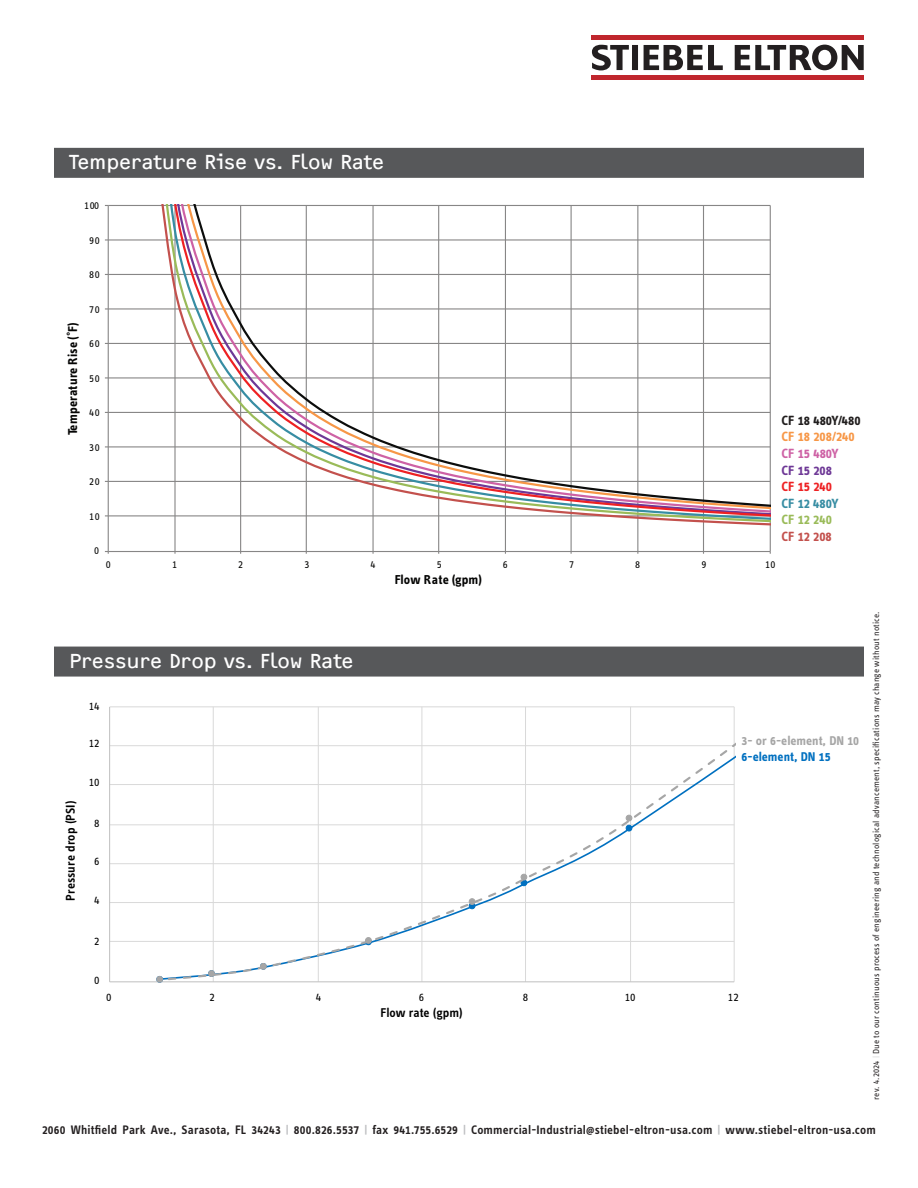
<style>
.page{position:relative;width:918px;height:1188px;background:#fff}
.page>*{position:absolute;margin:0;border:0;box-sizing:border-box;transform-origin:0 0}
.t1{font:21px "F2 FOCR Bczyk Com";color:#fff}
.t2{font:700 13.8px/16.5px "STE Info Text";letter-spacing:-.005em;color:#211e1e}
.t3{font:700 13.35px "STE Info Text";letter-spacing:.01em;color:#050504}
.t4{font:600 13.2px "STE Info Text";color:#000}
.t5{font:700 13.2px "STE Info Text";color:#a6a6a6}
.t6{font:700 13.2px "STE Info Text";color:#0070c0}
.t7{font:600 12.75px "STE Info Text";letter-spacing:.015em;color:#231f20}
.t8{font:12px "STE Info Text";color:#000}
.t9{font:11.1px "STE Info Text";letter-spacing:.05em;color:#050504}
.t10{font:9px "STE Info Text";letter-spacing:.02em;color:#231f20}
.s1{color:#f79747}
.s2{color:#ce62a5}
.s3{color:#6e3896}
.s4{color:#ee2123}
.s5{color:#378da3}
.s6{color:#9abb59}
.s7{color:#c3514d}
.s8{color:#d1d2d4}
.s9{color:#bcbdc0}
.s10{font-size:9px}
</style>
<div class="page">
<hr style="left:592px;top:36px;width:272px;height:4px;background:#c0262d">
<hr style="left:592px;top:75px;width:272px;height:4px;background:#c0262d">
<svg style="left:644px;top:45px;width:79px;height:25px"></svg>
<div style="left:632px;top:45px;width:6px;height:25px;background:#231f20"></div>
<svg style="left:735px;top:45px;width:129px;height:25px"></svg>
<svg style="left:592px;top:45px;width:37px;height:25px"></svg>
<div style="left:54px;top:148px;width:810px;height:30px;background:#57585a"></div>
<hr style="left:108px;top:515px;width:662px;height:1px;background:#878686">
<hr style="left:108px;top:481px;width:662px;height:1px;background:#878686">
<hr style="left:108px;top:446px;width:662px;height:1px;background:#878686">
<hr style="left:108px;top:412px;width:662px;height:1px;background:#878686">
<hr style="left:108px;top:377px;width:662px;height:1px;background:#878686">
<hr style="left:108px;top:343px;width:662px;height:1px;background:#878686">
<hr style="left:108px;top:308px;width:662px;height:2px;background:#878686">
<hr style="left:108px;top:274px;width:662px;height:1px;background:#878686">
<hr style="left:108px;top:239px;width:662px;height:2px;background:#878686">
<hr style="left:108px;top:205px;width:662px;height:1px;background:#878686">
<hr style="left:174px;top:205px;width:2px;height:347px;background:#878686">
<hr style="left:240px;top:205px;width:1px;height:347px;background:#878686">
<hr style="left:306px;top:205px;width:1px;height:347px;background:#878686">
<hr style="left:372px;top:205px;width:2px;height:347px;background:#878686">
<hr style="left:438px;top:205px;width:1px;height:347px;background:#878686">
<hr style="left:505px;top:205px;width:1px;height:347px;background:#878686">
<hr style="left:571px;top:205px;width:1px;height:347px;background:#878686">
<hr style="left:637px;top:205px;width:1px;height:347px;background:#878686">
<hr style="left:703px;top:205px;width:1px;height:347px;background:#878686">
<hr style="left:770px;top:205px;width:1px;height:347px;background:#878686">
<hr style="left:108px;top:205px;width:1px;height:347px;background:#878686">
<hr style="left:108px;top:551px;width:662px;height:1px;background:#878686">
<svg style="left:139px;top:205px;width:632px;height:337px"></svg>
<div style="left:54px;top:647px;width:810px;height:30px;background:#57585a"></div>
<hr style="left:110px;top:941px;width:624px;height:1px;background:#d9d9d9">
<hr style="left:110px;top:902px;width:624px;height:1px;background:#d9d9d9">
<hr style="left:110px;top:863px;width:624px;height:1px;background:#d9d9d9">
<hr style="left:110px;top:824px;width:624px;height:1px;background:#d9d9d9">
<hr style="left:110px;top:784px;width:624px;height:1px;background:#d9d9d9">
<hr style="left:110px;top:745px;width:624px;height:1px;background:#d9d9d9">
<hr style="left:110px;top:706px;width:624px;height:1px;background:#d9d9d9">
<hr style="left:734px;top:707px;width:1px;height:275px;background:#d9d9d9">
<hr style="left:109px;top:707px;width:1px;height:275px;background:#bfbfbf">
<hr style="left:110px;top:981px;width:624px;height:1px;background:#bfbfbf">
<svg style="left:168px;top:706px;width:567px;height:274px"></svg>
<svg style="left:626px;top:815px;width:6px;height:16px"></svg>
<svg style="left:521px;top:874px;width:6px;height:12px"></svg>
<svg style="left:469px;top:899px;width:6px;height:10px"></svg>
<div style="left:469px;top:898px;width:6px;height:7px;border:1px solid #a6a6a6;border-radius:50%"></div>
<svg style="left:366px;top:939px;width:5px;height:6px"></svg>
<div style="left:365px;top:937px;width:7px;height:7px;border:1px solid #a6a6a6;border-radius:50%"></div>
<svg style="left:260px;top:963px;width:6px;height:6px"></svg>
<div style="left:260px;top:963px;width:7px;height:7px;border:1px solid #a6a6a6;border-radius:50%"></div>
<div style="left:208px;top:970px;width:7px;height:7px;border:1px solid #a6a6a6;border-radius:50%"></div>
<svg style="left:157px;top:976px;width:6px;height:6px"></svg>
<div style="left:156px;top:976px;width:7px;height:7px;border:1px solid #a6a6a6;border-radius:50%"></div>
<p class="t1" style="left:69px;top:150px;width:317px">Temperature Rise vs. Flow Rate</p>
<p class="t9" style="left:84px;top:199px;width:17px">100</p>
<p class="t9" style="left:89px;top:234px;width:12px">90</p>
<p class="t9" style="left:89px;top:268px;width:12px">80</p>
<p class="t3" style="left:65px;top:435px;width:114px;rotate:-90deg">Temperature Rise (˚F)</p>
<p class="t9" style="left:89px;top:303px;width:12px">70</p>
<p class="t9" style="left:89px;top:337px;width:12px">60</p>
<p class="t9" style="left:89px;top:372px;width:12px">50</p>
<p class="t9" style="left:89px;top:406px;width:12px">40</p>
<p class="t9" style="left:89px;top:441px;width:12px">30</p>
<p class="t9" style="left:89px;top:475px;width:12px">20</p>
<p class="t9" style="left:89px;top:510px;width:12px">10</p>
<p class="t9" style="left:94px;top:544px;width:7px">0</p>
<p class="t2" style="left:781px;top:412px;width:81px">CF 18 480Y/480<br><span class="s1">CF 18 208/240<br></span><span class="s2">CF 15 480Y<br></span><span class="s3">CF 15 208<br></span><span class="s4">CF 15 240<br></span><span class="s5">CF 12 480Y<br></span><span class="s6">CF 12 240<br></span><span class="s7">CF 12 208</span></p>
<p class="t9" style="left:106px;top:558px;width:7px">0</p>
<p class="t9" style="left:172px;top:558px;width:7px">1</p>
<p class="t9" style="left:238px;top:558px;width:7px">2</p>
<p class="t9" style="left:304px;top:558px;width:7px">3</p>
<p class="t9" style="left:371px;top:558px;width:7px">4</p>
<p class="t9" style="left:437px;top:558px;width:7px">5</p>
<p class="t9" style="left:503px;top:558px;width:7px">6</p>
<p class="t9" style="left:569px;top:558px;width:7px">7</p>
<p class="t9" style="left:635px;top:558px;width:7px">8</p>
<p class="t9" style="left:701px;top:558px;width:7px">9</p>
<p class="t9" style="left:765px;top:558px;width:12px">10</p>
<p class="t3" style="left:395px;top:572px;width:88px">Flow Rate (gpm)</p>
<p class="t1" style="left:69px;top:649px;width:286px">Pressure Drop vs. Flow Rate</p>
<p class="t4" style="left:63px;top:901px;width:101px;rotate:-90deg">Pressure drop (PSI)</p>
<p class="t8" style="left:89px;top:699px;width:12px">14</p>
<p class="t8" style="left:89px;top:737px;width:12px">12</p>
<p class="t8" style="left:89px;top:776px;width:12px">10</p>
<p class="t8" style="left:94px;top:816px;width:7px">8</p>
<p class="t8" style="left:94px;top:855px;width:7px">6</p>
<p class="t8" style="left:94px;top:894px;width:7px">4</p>
<p class="t5" style="left:742px;top:733px;width:119px">3- or 6-element, DN 10</p>
<p class="t6" style="left:742px;top:749px;width:91px">6-element, DN 15</p>
<p class="t8" style="left:94px;top:934px;width:7px">2</p>
<p class="t8" style="left:94px;top:973px;width:7px">0</p>
<p class="t8" style="left:419px;top:990px;width:7px">6</p>
<p class="t4" style="left:380px;top:1005px;width:84px">Flow rate (gpm)</p>
<p class="t8" style="left:106px;top:990px;width:7px">0</p>
<p class="t8" style="left:209px;top:990px;width:7px">2</p>
<p class="t8" style="left:316px;top:990px;width:7px">4</p>
<p class="t8" style="left:523px;top:990px;width:7px">8</p>
<p class="t8" style="left:625px;top:990px;width:12px">10</p>
<p class="t8" style="left:728px;top:990px;width:12px">12</p>
<p class="t10" style="left:871px;top:1100px;width:490px;rotate:-90deg">rev. 4.2024 <span class="s8">|</span> Due to our continuous process of engineering and technological advancement, specifications may change without notice.</p>
<p class="t7" style="left:42px;top:1122px;width:835px">2060 Whitfield Park Ave., Sarasota, FL 34243 <span class="s9">|</span> 800.826.5537 <span class="s9">|</span> fax 941.755.6529 <span class="s9">|</span> Commercial-Industrial<span class="s10">@</span>stiebel-eltron-usa.com <span class="s9">|</span> www.stiebel-eltron-usa.com</p>
</div>
